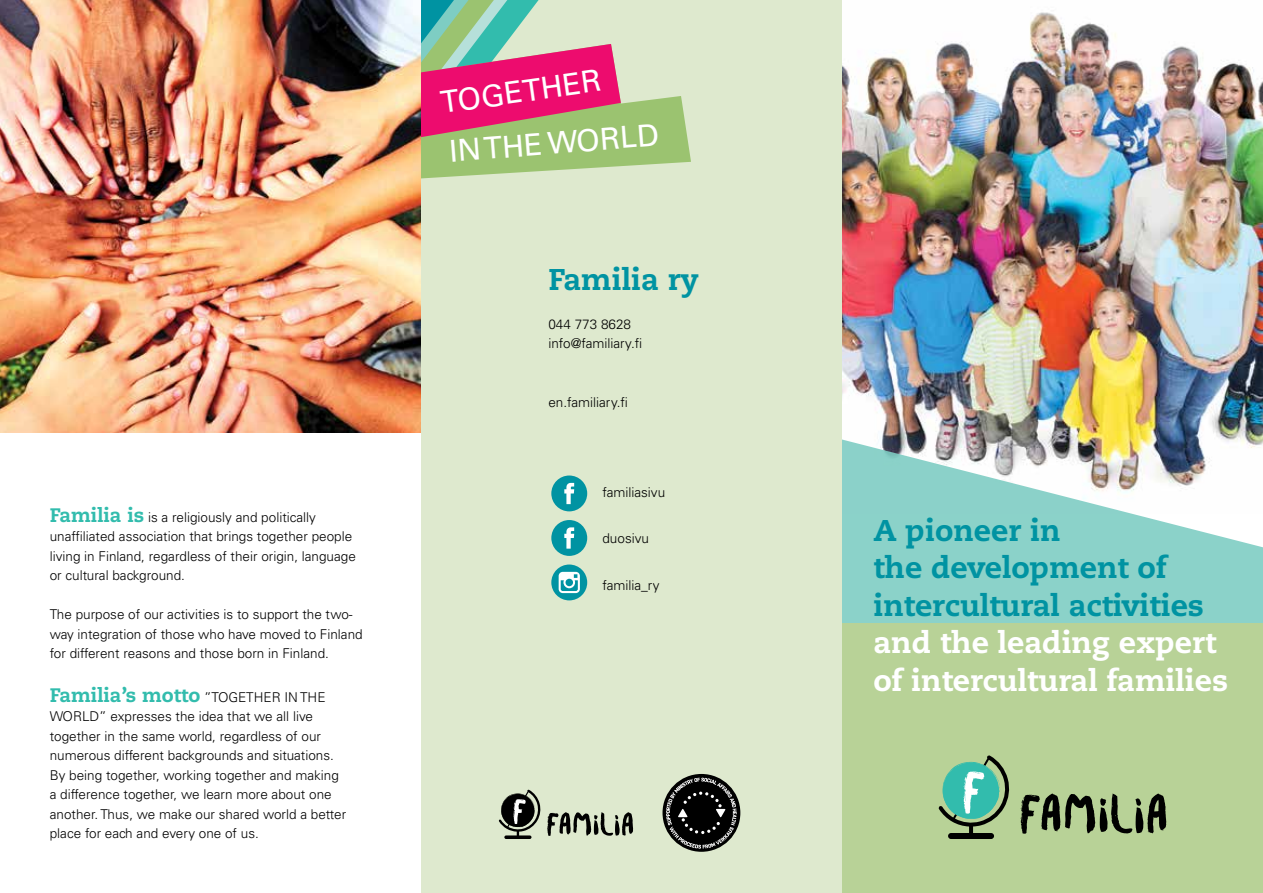
<style>
.page{position:relative;width:1263px;height:893px;background:#fff}
.page>*{position:absolute;margin:0;border:0;box-sizing:border-box;transform-origin:0 0}
.t1{font:30.3px "Univers LT Std";color:#fff}
.t2{font:800 30px/37.5px "Caecilia LT Std";color:#0093a2}
.t3{font:800 30px/37.5px "Caecilia LT Std";color:#fff}
.t4{font:800 19.5px "Caecilia LT Std";color:#32bcad}
.t5{font:300 13.5px/19.5px "Univers LT Std";color:#000}
.s1{font-family:"Caecilia LT Std";font-weight:800;font-size:19.5px;color:#32bcad}
.s2{font-family:"Univers LT Std";font-weight:300;font-size:13.5px;color:#000}
</style>
<div class="page">
<img style="left:842px;top:12px;width:421px;height:426px">
<svg style="left:842px;top:438px;width:421px;height:186px;fill:#8bd2c9"></svg>
<div style="left:812px;top:624px;width:451px;height:269px;background:#b8d297"></div>
<img style="left:0;top:0;width:421px;height:433px">
<div style="left:421px;top:0;width:421px;height:893px;background:#dee9ce"></div>
<svg style="left:421px;top:0;width:270px;height:178px"></svg>
<div style="left:551px;top:475px;width:36px;height:36px;background:#0093a2;border-radius:50%"></div>
<svg style="left:564px;top:483px;width:10px;height:21px"></svg>
<svg style="left:551px;top:564px;width:36px;height:36px"></svg>
<svg style="left:559px;top:572px;width:21px;height:21px"></svg>
<div style="left:551px;top:520px;width:36px;height:36px;background:#0093a2;border-radius:50%"></div>
<svg style="left:564px;top:527px;width:10px;height:22px"></svg>
<svg style="left:938px;top:755px;width:72px;height:84px"></svg>
<svg style="left:1020px;top:793px;width:146px;height:41px"></svg>
<svg style="left:499px;top:789px;width:42px;height:50px"></svg>
<svg style="left:547px;top:812px;width:86px;height:24px"></svg>
<svg style="left:662px;top:774px;width:78px;height:78px"></svg>
<svg style="left:666px;top:778px;width:71px;height:71px"></svg>
<p class="t5" style="left:50px;top:507px;width:308px"><span class="s1">Familia is</span> is a religiously and politically unaffiliated association that brings together people living in Finland, regardless of their origin, language or cultural background.</p>
<p class="t5" style="left:50px;top:605px;width:314px">The purpose of our activities is to support the two&shy;way integration of those who have moved to Finland for different reasons and those born in Finland.</p>
<h3 class="t4" style="left:50px;top:683px;width:277px">Familia’s motto <span class="s2">”Toget her in t he</span></h3>
<p class="t5" style="left:50px;top:707px;width:298px">world” expresses the idea that we all live together in the same world, regardless of our numerous different backgrounds and situations.<br>By being together, working together and making a difference together, we learn more about one another. Thus, we make our shared world a better place for each and every one of us.</p>
<h1 class="t1" style="left:438px;top:85px;width:163px;rotate:-8deg">Together</h1>
<h1 class="t1" style="left:448px;top:132px;width:212px;rotate:-4deg">in the world</h1>
<h2 class="t2" style="left:548px;top:261px;width:152px">Familia ry</h2>
<p class="t5" style="left:548px;top:314px;width:95px">044 773 8628 info@familiary.fi</p>
<p class="t5" style="left:548px;top:392px;width:81px">en.familiary.fi</p>
<p class="t5" style="left:602px;top:482px;width:64px">familiasivu</p>
<p class="t5" style="left:602px;top:529px;width:48px">duosivu</p>
<p class="t5" style="left:602px;top:575px;width:59px">familia_ry</p>
<h2 class="t2" style="left:873px;top:511px;width:332px">A pioneer in<br>the development of intercultural activities</h2>
<h2 class="t3" style="left:873px;top:624px;width:356px">and the leading expert of intercultural families</h2>
</div>
